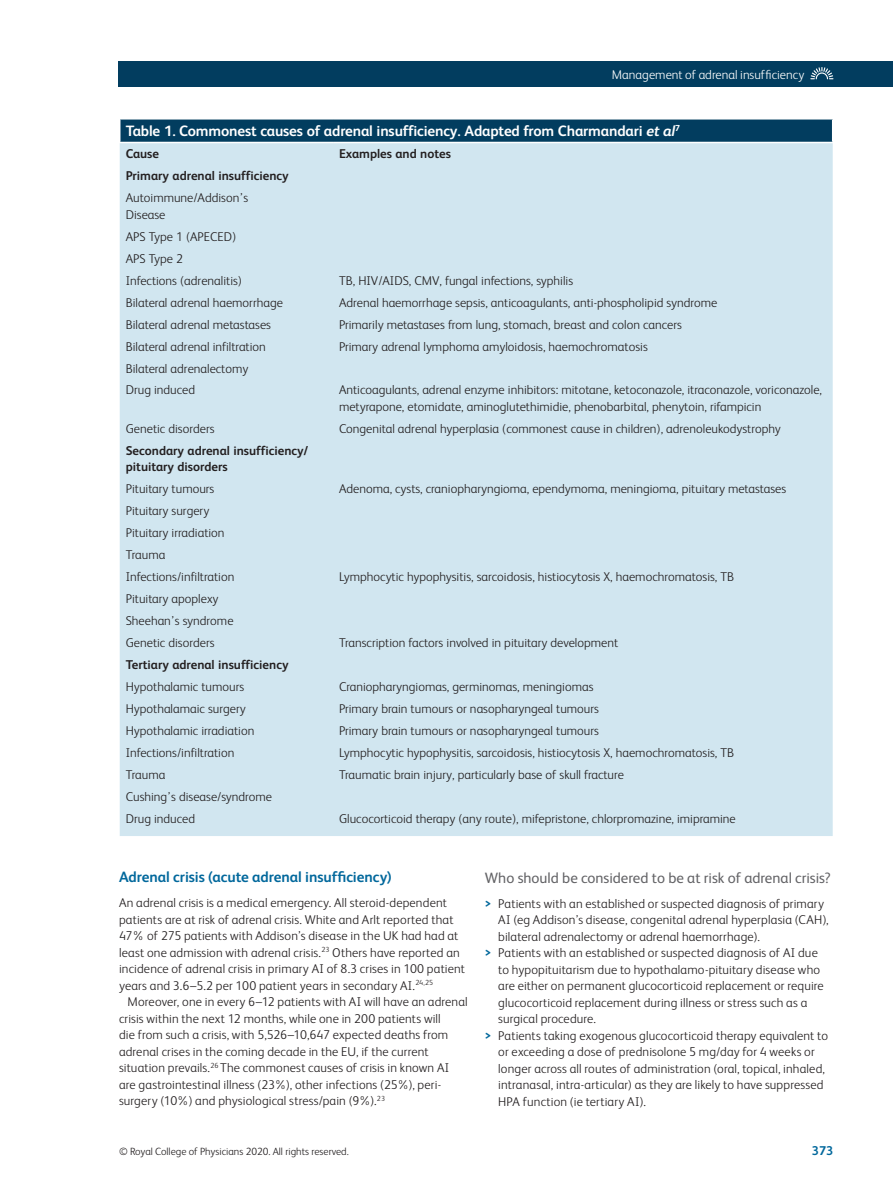
<style>
.page{position:relative;width:893px;height:1191px;background:#fff}
.page>*{position:absolute;margin:0;border:0;box-sizing:border-box;transform-origin:0 0}
.table-wrap_caption_P{font:700 15px "FS Albert";letter-spacing:-.01em;color:#fff}
.sec_H2{font:15px "FS Albert";color:#636366}
.body_H1{font:700 15px "FS Albert";letter-spacing:-.005em;color:#02689c}
.tbody_left{font:300 12.75px/16.5px "FS Albert";color:#231f20}
.Bullet_list{font:300 12.75px/16.5px "FS Albert";letter-spacing:.01em;color:#231f20}
.body_sec_P_Indent{font:300 12.75px/16.5px "FS Albert";letter-spacing:.01em;color:#231f20}
.body_sec_P_noIndent{font:300 12.75px/16.5px "FS Albert";letter-spacing:.01em;color:#231f20}
.tbody_left-2{font:700 12.75px/16.5px "FS Albert";color:#231f20}
.thead_left{font:700 12.75px "FS Albert";color:#231f20}
.RRH{font:300 12.75px "FS Albert";letter-spacing:.005em;color:#fff}
.t1{font:700 12.75px "FS Albert";color:#02689c}
.t2{font:300 10.5px "FS Albert";color:#231f20}
.s1{font-style:italic}
.s2{font-weight:700;color:#02689c}
</style>
<div class="page">
<div style="left:120px;top:119px;width:713px;height:23px;background:#023d5f"></div>
<div style="left:120px;top:143px;width:713px;height:693px;background:#d1e6f0"></div>
<svg style="left:832px;top:119px;width:1px;height:23px"></svg>
<div style="left:119px;top:62px;width:774px;height:25px;background:#023d5f"></div>
<svg style="left:810px;top:67px;width:23px;height:12px"></svg>
<p class="RRH" style="left:612px;top:68px;width:194px">Management of adrenal insufficiency</p>
<p class="table-wrap_caption_P" style="left:126px;top:123px;width:556px">Table 1. Commonest causes of adrenal insufficiency. Adapted from Charmandari <span class="s1">et al</span><sup>7</sup></p>
<p class="thead_left" style="left:126px;top:147px;width:35px">Cause</p>
<p class="thead_left" style="left:339px;top:147px;width:113px">Examples and notes</p>
<p class="thead_left" style="left:126px;top:169px;width:165px">Primary adrenal insufficiency</p>
<p class="tbody_left" style="left:126px;top:190px;width:124px">Autoimmune/Addison’s<br>Disease</p>
<p class="tbody_left" style="left:126px;top:228px;width:112px">APS Type 1 (APECED)</p>
<p class="tbody_left" style="left:126px;top:250px;width:59px">APS Type 2</p>
<p class="tbody_left" style="left:126px;top:272px;width:118px">Infections (adrenalitis)</p>
<p class="tbody_left" style="left:339px;top:272px;width:236px">TB, HIV/AIDS, CMV, fungal infections, syphilis</p>
<p class="tbody_left" style="left:126px;top:294px;width:159px">Bilateral adrenal haemorrhage</p>
<p class="tbody_left" style="left:339px;top:294px;width:380px">Adrenal haemorrhage sepsis, anticoagulants, anti-phospholipid syndrome</p>
<p class="tbody_left" style="left:126px;top:316px;width:147px">Bilateral adrenal metastases</p>
<p class="tbody_left" style="left:339px;top:316px;width:344px">Primarily metastases from lung, stomach, breast and colon cancers</p>
<p class="tbody_left" style="left:126px;top:338px;width:142px">Bilateral adrenal infiltration</p>
<p class="tbody_left" style="left:339px;top:338px;width:310px">Primary adrenal lymphoma amyloidosis, haemochromatosis</p>
<p class="tbody_left" style="left:126px;top:360px;width:124px">Bilateral adrenalectomy</p>
<p class="tbody_left" style="left:126px;top:382px;width:71px">Drug induced</p>
<p class="tbody_left" style="left:339px;top:382px;width:484px">Anticoagulants, adrenal enzyme inhibitors: mitotane, ketoconazole, itraconazole, voriconazole, metyrapone, etomidate, aminoglutethimidie, phenobarbital, phenytoin, rifampicin</p>
<p class="tbody_left" style="left:126px;top:420px;width:90px">Genetic disorders</p>
<p class="tbody_left" style="left:339px;top:420px;width:443px">Congenital adrenal hyperplasia (commonest cause in children), adrenoleukodystrophy</p>
<p class="tbody_left-2" style="left:126px;top:442px;width:184px">Secondary adrenal insufficiency/ pituitary disorders</p>
<p class="tbody_left" style="left:126px;top:480px;width:90px">Pituitary tumours</p>
<p class="tbody_left" style="left:339px;top:480px;width:449px">Adenoma, cysts, craniopharyngioma, ependymoma, meningioma, pituitary metastases</p>
<p class="tbody_left" style="left:126px;top:502px;width:85px">Pituitary surgery</p>
<p class="tbody_left" style="left:126px;top:524px;width:100px">Pituitary irradiation</p>
<p class="tbody_left" style="left:126px;top:546px;width:41px">Trauma</p>
<p class="tbody_left" style="left:126px;top:568px;width:110px">Infections/infiltration</p>
<p class="tbody_left" style="left:339px;top:568px;width:397px">Lymphocytic hypophysitis, sarcoidosis, histiocytosis X, haemochromatosis, TB</p>
<p class="tbody_left" style="left:126px;top:590px;width:94px">Pituitary apoplexy</p>
<p class="tbody_left" style="left:126px;top:612px;width:109px">Sheehan’s syndrome</p>
<p class="tbody_left" style="left:126px;top:634px;width:90px">Genetic disorders</p>
<p class="tbody_left" style="left:339px;top:634px;width:281px">Transcription factors involved in pituitary development</p>
<p class="tbody_left-2" style="left:126px;top:656px;width:164px">Tertiary adrenal insufficiency</p>
<p class="tbody_left" style="left:126px;top:678px;width:120px">Hypothalamic tumours</p>
<p class="tbody_left" style="left:339px;top:678px;width:256px">Craniopharyngiomas, germinomas, meningiomas</p>
<p class="tbody_left" style="left:126px;top:700px;width:121px">Hypothalamaic surgery</p>
<p class="tbody_left" style="left:339px;top:700px;width:261px">Primary brain tumours or nasopharyngeal tumours</p>
<p class="tbody_left" style="left:126px;top:722px;width:130px">Hypothalamic irradiation</p>
<p class="tbody_left" style="left:339px;top:722px;width:261px">Primary brain tumours or nasopharyngeal tumours</p>
<p class="tbody_left" style="left:126px;top:744px;width:110px">Infections/infiltration</p>
<p class="tbody_left" style="left:339px;top:744px;width:397px">Lymphocytic hypophysitis, sarcoidosis, histiocytosis X, haemochromatosis, TB</p>
<p class="tbody_left" style="left:126px;top:766px;width:41px">Trauma</p>
<p class="tbody_left" style="left:339px;top:766px;width:287px">Traumatic brain injury, particularly base of skull fracture</p>
<p class="tbody_left" style="left:126px;top:788px;width:148px">Cushing’s disease/syndrome</p>
<p class="tbody_left" style="left:126px;top:810px;width:71px">Drug induced</p>
<p class="tbody_left" style="left:339px;top:810px;width:398px">Glucocorticoid therapy (any route), mifepristone, chlorpromazine, imipramine</p>
<p class="body_H1" style="left:119px;top:868px;width:274px">Adrenal crisis (acute adrenal insufficiency)</p>
<p class="body_sec_P_noIndent" style="left:119px;top:894px;width:347px">An adrenal crisis is a medical emergency. All steroid-dependent patients are at risk of adrenal crisis. White and Arlt reported that 47% of 275 patients with Addison’s disease in the UK had had at least one admission with adrenal crisis.<sup>23</sup> Others have reported an incidence of adrenal crisis in primary AI of 8.3 crises in 100 patient years and 3.6–5.2 per 100 patient years in secondary AI.<sup>24,25</sup></p>
<p class="body_sec_P_Indent" style="left:119px;top:993px;width:350px;text-indent:9px">Moreover, one in every 6–12 patients with AI will have an adrenal crisis within the next 12 months, while one in 200 patients will<br>die from such a crisis, with 5,526–10,647 expected deaths from adrenal crises in the coming decade in the EU, if the current situation prevails.<sup>26</sup> The commonest causes of crisis in known AI are gastrointestinal illness (23%), other infections (25%), peri&shy;surgery (10%) and physiological stress/pain (9%).<sup>23</sup></p>
<p class="sec_H2" style="left:485px;top:869px;width:348px">Who should be considered to be at risk of adrenal crisis?</p>
<p class="Bullet_list" style="left:498px;top:895px;width:332px;text-indent:-14px"><span class="s2">&gt;</span> Patients with an established or suspected diagnosis of primary<br>AI (eg Addison’s disease, congenital adrenal hyperplasia (CAH), bilateral adrenalectomy or adrenal haemorrhage).</p>
<p class="Bullet_list" style="left:498px;top:944px;width:327px;text-indent:-14px"><span class="s2">&gt;</span> Patients with an established or suspected diagnosis of AI due to hypopituitarism due to hypothalamo-pituitary disease who are either on permanent glucocorticoid replacement or require glucocorticoid replacement during illness or stress such as a surgical procedure.</p>
<p class="Bullet_list" style="left:498px;top:1027px;width:331px;text-indent:-14px"><span class="s2">&gt;</span> Patients taking exogenous glucocorticoid therapy equivalent to or exceeding a dose of prednisolone 5 mg/day for 4 weeks or longer across all routes of administration (oral, topical, inhaled, intranasal, intra-articular) as they are likely to have suppressed HPA function (ie tertiary AI).</p>
<p class="t2" style="left:119px;top:1145px;width:231px">© Royal College of Physicians 2020. All rights reserved.</p>
<p class="t1" style="left:812px;top:1143px;width:23px">373</p>
</div>
